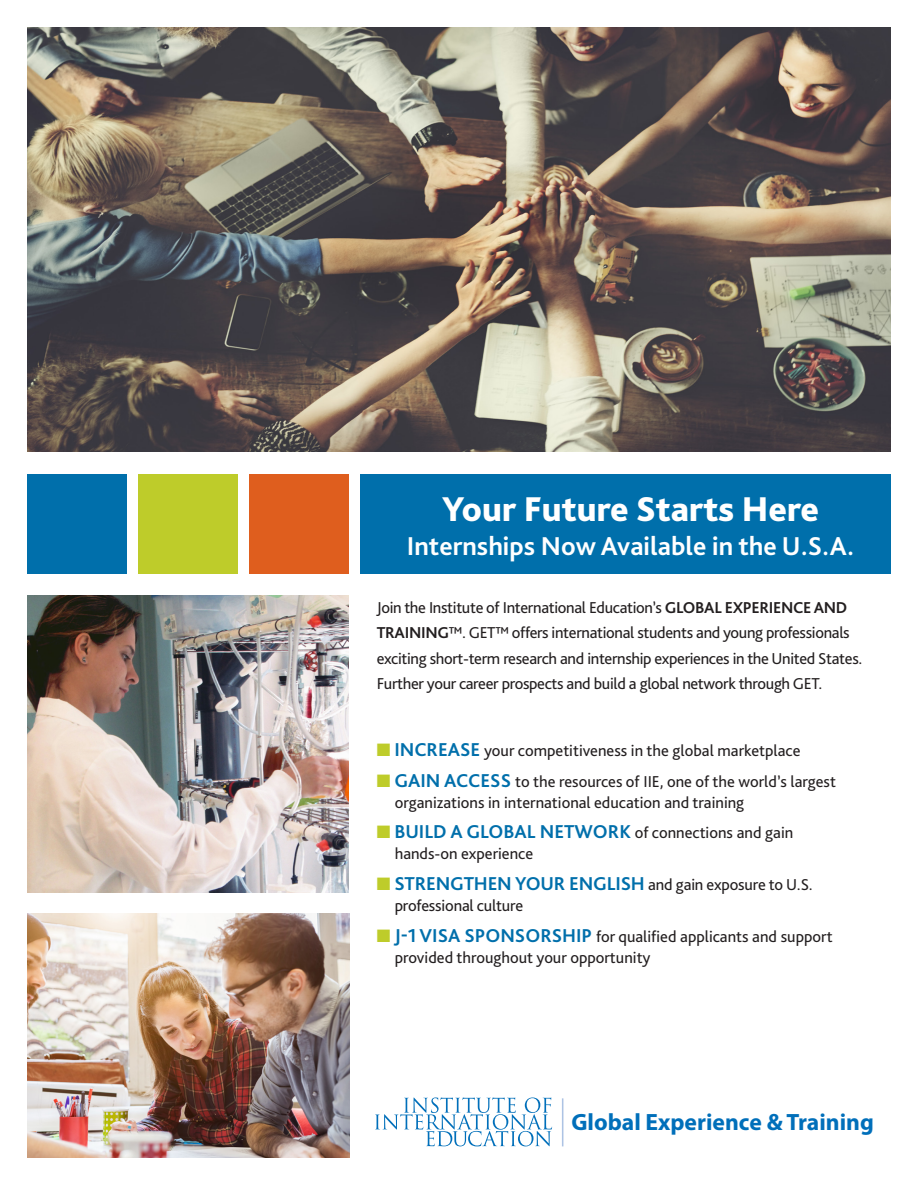
<style>
.page{position:relative;width:918px;height:1188px;background:#fff}
.page>*{position:absolute;margin:0;border:0;box-sizing:border-box;transform-origin:0 0}
.t1{font:800 36px "Bliss Pro";color:#fff}
.t2{font:700 27px "Bliss Pro";color:#fff}
.t3{font:700 23.7px "Myriad Pro";color:#006fba}
.t4{font:700 19.5px "Bliss Pro";letter-spacing:-.01em;color:#006fab}
.t5{font:16.5px/25.5px "Bliss Pro";letter-spacing:-.01em;color:#231f20}
.s1{font-weight:700}
.s2{color:#becc2a}
.s3{font-weight:700;font-size:19.5px;color:#006fab}
.s4{font-weight:400;font-size:16.5px;color:#231f20}
</style>
<div class="page">
<div style="left:361px;top:474px;width:530px;height:100px;background:#006fab"></div>
<svg style="left:375px;top:1097px;width:177px;height:49px"></svg>
<hr style="left:562px;top:1098px;width:1px;height:48px;background:#adc3e4">
<img style="left:27px;top:596px;width:321px;height:296px">
<img style="left:27px;top:913px;width:322px;height:245px">
<div style="left:27px;top:474px;width:100px;height:100px;background:#006fab"></div>
<div style="left:138px;top:474px;width:100px;height:100px;background:#becc2a"></div>
<div style="left:249px;top:474px;width:100px;height:100px;background:#df5e1e"></div>
<img style="left:27px;top:27px;width:864px;height:424px">
<p class="t1" style="left:442px;top:487px;width:378px">Your Future Starts Here</p>
<p class="t2" style="left:407px;top:530px;width:449px">Internships Now Available in the U.S.A.</p>
<p class="t5" style="left:377px;top:594px;width:487px">Join the Institute of International Education’s <span class="s1">GLOBAL EXPERIENCE AND TRAINING</span>™. GET™ offers international students and young professionals exciting short-term research and internship experiences in the United States.<br>Further your career prospects and build a global network through GET.</p>
<p class="t5" style="left:377px;top:737px;width:425px"><span class="s2">■</span> <span class="s3">INCREASE</span> your competitiveness in the global marketplace</p>
<p class="t5" style="left:395px;top:770px;width:443px;line-height:21px;text-indent:-18px"><span class="s2">■</span> <span class="s3">GAIN ACCESS</span> to the resources of IIE, one of the world’s largest organizations in international education and training</p>
<p class="t5" style="left:395px;top:822px;width:400px;line-height:21px;text-indent:-18px"><span class="s2">■</span> <span class="s3">BUILD A GLOBAL NETWORK</span> of connections and gain hands-on experience</p>
<p class="t4" style="left:377px;top:871px;width:438px"><span class="s2">■</span> STRENGTHEN YOUR ENGLISH <span class="s4">and gain exposure to U.S.</span></p>
<p class="t5" style="left:395px;top:892px;width:130px">professional culture</p>
<p class="t5" style="left:395px;top:925px;width:439px;line-height:21px;text-indent:-18px"><span class="s2">■</span> <span class="s3">J-1 VISA SPONSORSHIP</span> for qualified applicants and support provided throughout your opportunity</p>
<p class="t3" style="left:571px;top:1106px;width:304px">Global Experience &amp; Training</p>
</div>
